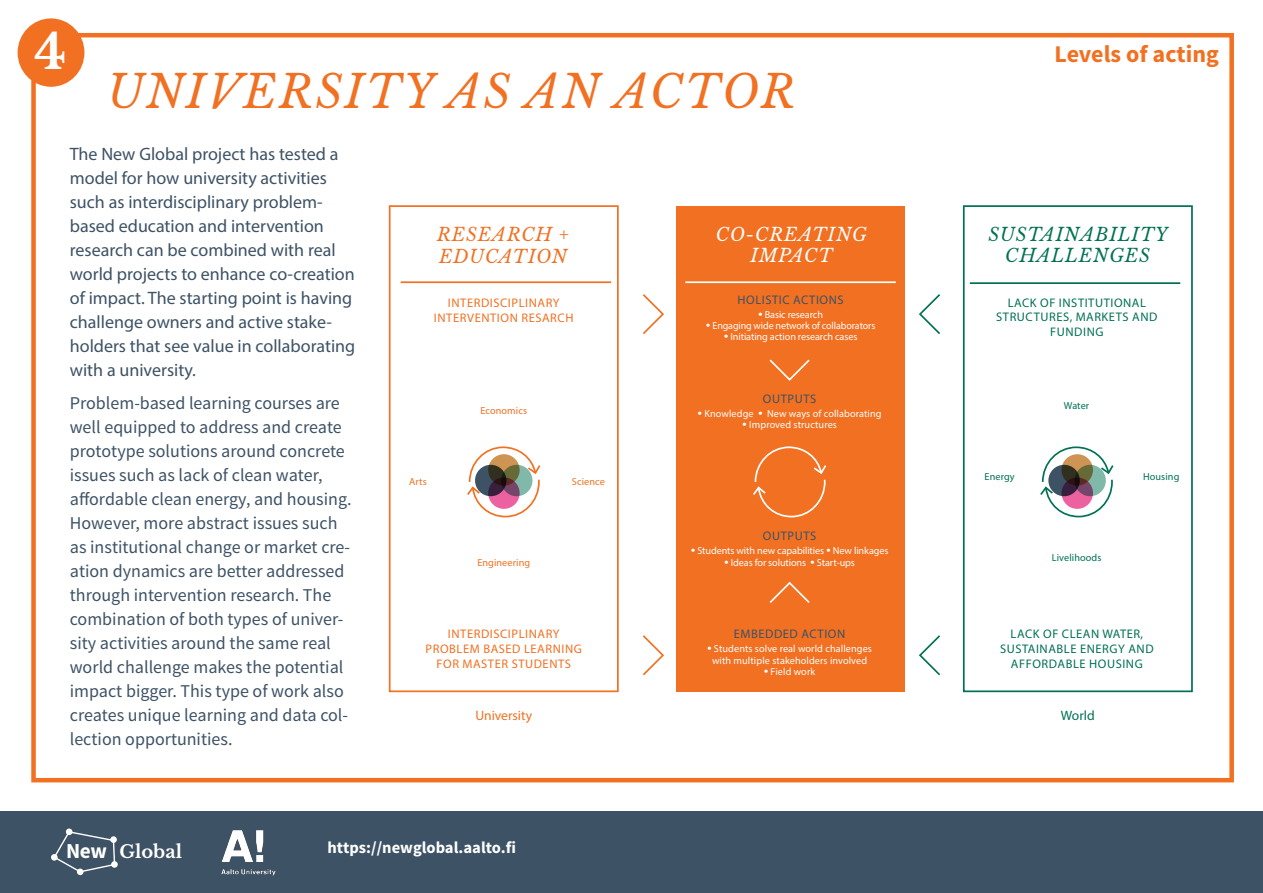
<style>
.page{position:relative;width:1263px;height:893px;background:#fff}
.page>*{position:absolute;margin:0;border:0;box-sizing:border-box;transform-origin:0 0}
.t1{font:700 48px "Libre Baskerville";color:#fff}
.t2{font:italic 45px "Libre Baskerville";letter-spacing:.05em;color:#f27021}
.t3{font:700 24px "Source Sans Pro";color:#f27021}
.t4{font:italic 18.15px/21.6px "Libre Baskerville";letter-spacing:.05em;color:#007154;text-align:center}
.t5{font:italic 18.15px/21.6px "Libre Baskerville";letter-spacing:.05em;color:#f27021}
.t6{font:italic 18.15px/21.6px "Libre Baskerville";letter-spacing:.05em;color:#fff;text-align:center}
.t7{font:18px/24px "Source Sans Pro";color:#3d5265}
.t8{font:18px/24px "Myriad Pro";color:#3d5265}
.t9{font:700 18px "Libre Baskerville";color:#fff}
.t10{font:700 16.5px "Source Sans Pro";color:#fff}
.t11{font:13.65px "Myriad Pro";color:#f27021}
.t12{font:13.65px "Myriad Pro";color:#007154}
.t13{font:12.45px/14.7px "Myriad Pro";letter-spacing:.045em;color:#007154;text-align:center}
.t14{font:12.45px/14.7px "Myriad Pro";letter-spacing:.045em;color:#f27021;text-align:center}
.t15{font:12.45px "Myriad Pro";letter-spacing:.045em;color:#3d5265}
.t16{font:10.2px "Myriad Pro";letter-spacing:-.01em;color:#fff}
.t17{font:10.2px/11.4px "Myriad Pro";letter-spacing:.01em;color:#fff;text-align:center}
.t18{font:10.2px "Myriad Pro";letter-spacing:.01em;color:#f27021}
.t19{font:10.2px "Myriad Pro";letter-spacing:.01em;color:#007154}
.s1{font-family:"Libre Baskerville";font-weight:700}
.s2{font-family:"Source Sans Pro";font-size:21.3px}
</style>
<div class="page">
<div style="left:31px;top:33px;width:1203px;height:749px;border:4px solid #f27021"></div>
<div style="left:18px;top:18px;width:66px;height:69px;background:#f27021;border-radius:50%"></div>
<svg style="left:1040px;top:446px;width:74px;height:72px"></svg>
<div style="left:389px;top:205px;width:230px;height:487px;border:2px solid #f27021"></div>
<svg style="left:467px;top:446px;width:74px;height:72px"></svg>
<div style="left:676px;top:206px;width:229px;height:485px;background:#f27021"></div>
<svg style="left:753px;top:446px;width:74px;height:72px"></svg>
<div style="left:963px;top:205px;width:230px;height:487px;border:2px solid #007154"></div>
<svg style="left:488px;top:454px;width:32px;height:32px"></svg>
<div style="left:488px;top:477px;width:32px;height:32px;background:#ec619f;border-radius:50%"></div>
<svg style="left:475px;top:465px;width:31px;height:31px"></svg>
<svg style="left:501px;top:465px;width:31px;height:31px"></svg>
<div style="left:1061px;top:454px;width:32px;height:32px;background:#ce9453;border-radius:50%"></div>
<div style="left:1061px;top:477px;width:32px;height:32px;background:#ec619f;border-radius:50%"></div>
<svg style="left:1048px;top:465px;width:32px;height:31px"></svg>
<svg style="left:1074px;top:465px;width:32px;height:31px"></svg>
<hr style="left:401px;top:281px;width:210px;height:2px;background:#f27021">
<hr style="left:685px;top:281px;width:211px;height:2px;background:#fff">
<hr style="left:970px;top:282px;width:210px;height:2px;background:#007154">
<svg style="left:643px;top:294px;width:21px;height:40px"></svg>
<svg style="left:643px;top:635px;width:21px;height:41px"></svg>
<svg style="left:919px;top:294px;width:21px;height:40px"></svg>
<svg style="left:919px;top:635px;width:21px;height:41px"></svg>
<svg style="left:769px;top:359px;width:41px;height:22px"></svg>
<svg style="left:769px;top:581px;width:41px;height:22px"></svg>
<div style="left:0;top:811px;width:1263px;height:82px;background:#3d5265"></div>
<div style="left:77px;top:868px;width:7px;height:7px;background:#fff;border-radius:50%"></div>
<svg style="left:52px;top:830px;width:64px;height:43px"></svg>
<img style="left:221px;top:830px;width:54px;height:45px">
<h1 class="t1" style="left:34px;top:23px;width:33px">4</h1>
<h2 class="t2" style="left:108px;top:64px;width:689px">UNIVERSITY AS AN ACTOR</h2>
<h3 class="t3" style="left:1054px;top:39px;width:166px">Levels of acting</h3>
<p class="t8" style="left:70px;top:142px;width:287px">The New Global project has tested a model for how university activities such as interdisciplinary problem&shy;based education and intervention research can be combined with real world projects to enhance co-creation of impact. The starting point is having challenge owners and active stake&shy;holders that see value in collaborating with a university.</p>
<p class="t7" style="left:70px;top:391px;width:283px">Problem-based learning courses are well equipped to address and create prototype solutions around concrete issues such as lack of clean water, affordable clean energy, and housing.<br>However, more abstract issues such as institutional change or market cre&shy;ation dynamics are better addressed through intervention research. The combination of both types of univer&shy;sity activities around the same real world challenge makes the potential impact bigger. This type of work also creates unique learning and data col&shy;lection opportunities.</p>
<p class="t5" style="left:437px;top:224px;width:134px">RESEARCH +<br>EDUCATION</p>
<p class="t4" style="left:988px;top:223px;width:181px">SUSTAINABILITY<br>CHALLENGES</p>
<p class="t6" style="left:716px;top:223px;width:152px">CO-CREATING<br>IMPACT</p>
<p class="t14" style="left:434px;top:296px;width:141px">INTERDISCIPLINARY<br>INTERVENTION RESARCH</p>
<p class="t15" style="left:737px;top:292px;width:108px">HOLISTIC ACTIONS</p>
<p class="t16" style="left:758px;top:308px;width:66px"><span class="s1">•</span> Basic research</p>
<p class="t16" style="left:706px;top:319px;width:171px"><span class="s1">•</span> Engaging wide network of collaborators</p>
<p class="t16" style="left:724px;top:331px;width:135px"><span class="s1">•</span> Initiating action research cases</p>
<p class="t18" style="left:480px;top:404px;width:48px">Economics</p>
<p class="t15" style="left:763px;top:391px;width:55px">OUTPUTS</p>
<p class="t17" style="left:698px;top:408px;width:185px"><span class="s1">•</span> Knowledge <span class="s1">•</span> New ways of collaborating</p>
<p class="t17" style="left:742px;top:419px;width:96px"><span class="s1">•</span> Improved structures</p>
<p class="t13" style="left:996px;top:295px;width:163px">LACK OF INSTITUTIONAL<br>STRUCTURES, MARKETS AND<br>FUNDING</p>
<p class="t19" style="left:1064px;top:399px;width:27px">Water</p>
<p class="t18" style="left:572px;top:475px;width:35px">Science</p>
<p class="t19" style="left:1143px;top:470px;width:38px">Housing</p>
<p class="t18" style="left:409px;top:475px;width:19px">Arts</p>
<p class="t19" style="left:985px;top:470px;width:32px">Energy</p>
<p class="t18" style="left:477px;top:556px;width:54px">Engineering</p>
<p class="t15" style="left:763px;top:528px;width:55px">OUTPUTS</p>
<p class="t16" style="left:691px;top:544px;width:199px"><span class="s1">•</span> Students with new capabilities <span class="s1">•</span> New linkages</p>
<p class="t16" style="left:724px;top:556px;width:132px"><span class="s1">•</span> Ideas for solutions <span class="s1">•</span> Start-ups</p>
<p class="t19" style="left:1052px;top:551px;width:51px">Livelihoods</p>
<p class="t14" style="left:426px;top:626px;width:158px">INTERDISCIPLINARY<br>PROBLEM BASED LEARNING<br>FOR MASTER STUDENTS</p>
<p class="t13" style="left:1000px;top:626px;width:155px">LACK OF CLEAN WATER,<br>SUSTAINABLE ENERGY AND<br>AFFORDABLE HOUSING</p>
<p class="t15" style="left:734px;top:626px;width:113px">EMBEDDED ACTION</p>
<p class="t17" style="left:707px;top:643px;width:166px"><span class="s1">•</span> Students solve real world challenges with multiple stakeholders involved</p>
<p class="t17" style="left:764px;top:666px;width:53px"><span class="s1">•</span> Field work</p>
<p class="t11" style="left:475px;top:707px;width:58px">University</p>
<p class="t12" style="left:1061px;top:707px;width:35px">World</p>
<p class="t9" style="left:66px;top:840px;width:117px"><span class="s2">New</span> Global</p>
<p class="t10" style="left:327px;top:837px;width:190px">https://newglobal.aalto.fi</p>
</div>
